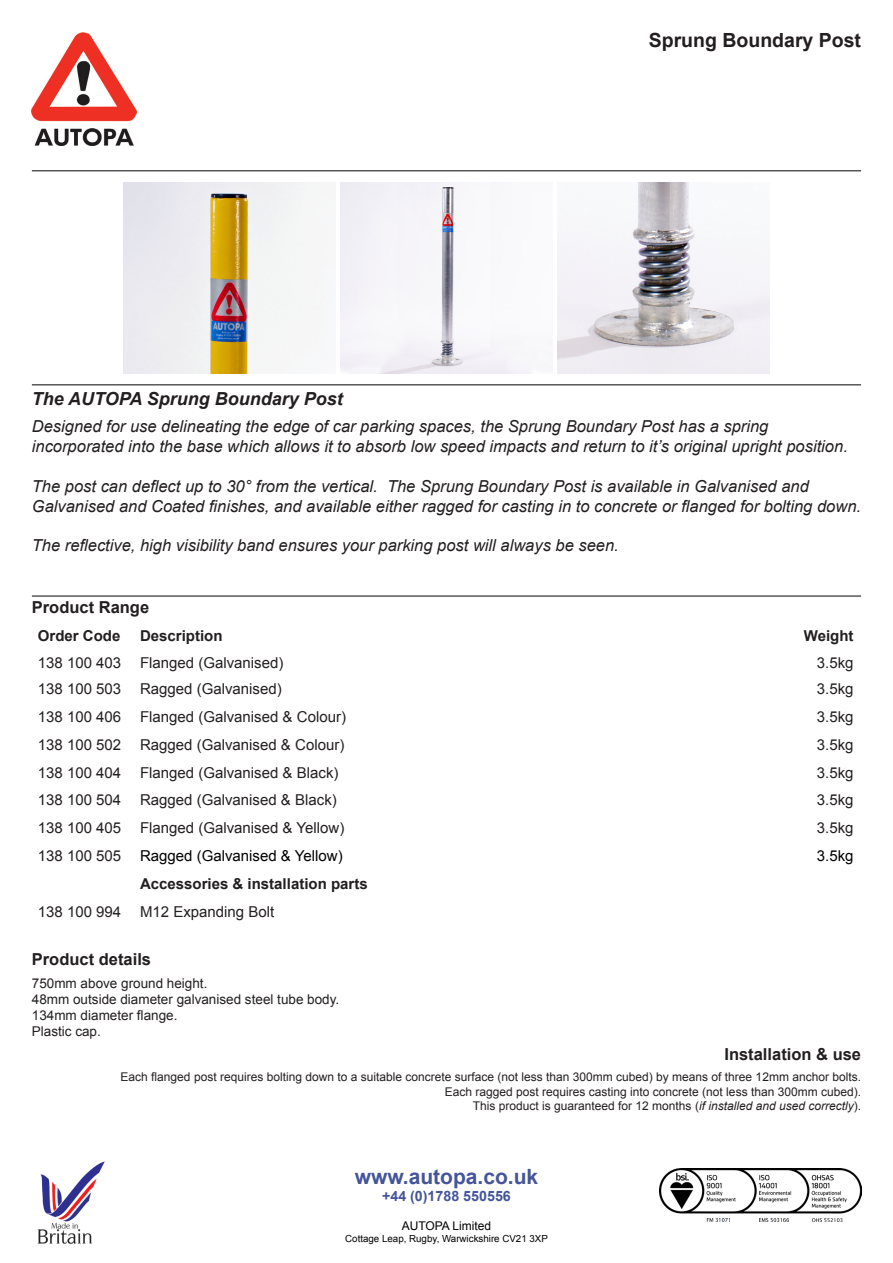
<style>
.page{position:relative;width:893px;height:1263px;background:#fff}
.page>*{position:absolute;margin:0;border:0;box-sizing:border-box;transform-origin:0 0}
.t1{font:700 21px "Arial";color:#44559a}
.t2{font:700 19.5px "Arial";color:#231f20}
.t3{font:italic 700 18px "Arial";color:#231f20}
.t4{font:italic 16.5px/19.8px "Arial";color:#231f20}
.t5{font:700 16.5px "Arial";color:#231f20}
.t6{font:15px "Arial";color:#231f20}
.t7{font:700 15px "Arial";color:#231f20}
.t8{font:15px "Arial";color:#000}
.t9{font:700 14.25px "Arial";color:#44559a}
.t10{font:13.5px "Arial";color:#231f20}
.t11{font:12px "Arial";color:#231f20}
.t12{font:12px "Arial";color:#000}
.t13{font:9.75px "Arial";color:#000}
.s1{font-style:italic}
</style>
<div class="page">
<img style="left:32px;top:33px;width:104px;height:112px">
<hr style="left:32px;top:170px;width:829px;height:1px;background:#231f20">
<hr style="left:32px;top:384px;width:829px;height:1px;background:#231f20">
<hr style="left:32px;top:595px;width:829px;height:2px;background:#231f20">
<img style="left:37px;top:1161px;width:68px;height:83px">
<img style="left:659px;top:1168px;width:202px;height:53px">
<img style="left:123px;top:182px;width:205px;height:192px">
<img style="left:340px;top:182px;width:212px;height:192px">
<img style="left:557px;top:182px;width:213px;height:191px">
<p class="t2" style="left:649px;top:27px;width:214px">Sprung Boundary Post</p>
<p class="t3" style="left:32px;top:387px;width:313px">The AUTOPA Sprung Boundary Post</p>
<p class="t4" style="left:32px;top:417px;width:817px">Designed for use delineating the edge of car parking spaces, the Sprung Boundary Post has a spring incorporated into the base which allows it to absorb low speed impacts and return to it’s original upright position.</p>
<p class="t4" style="left:32px;top:476px;width:831px">The post can deflect up to 30° from the vertical. The Sprung Boundary Post is available in Galvanised and<br>Galvanised and Coated finishes, and available either ragged for casting in to concrete or flanged for bolting down.</p>
<p class="t4" style="left:32px;top:536px;width:588px">The reflective, high visibility band ensures your parking post will always be seen.</p>
<p class="t5" style="left:32px;top:597px;width:119px">Product Range</p>
<p class="t7" style="left:38px;top:625px;width:84px">Order Code</p>
<p class="t7" style="left:140px;top:625px;width:84px">Description</p>
<p class="t7" style="left:804px;top:625px;width:51px">Weight</p>
<p class="t6" style="left:38px;top:653px;width:85px">138 100 403</p>
<p class="t6" style="left:140px;top:653px;width:145px">Flanged (Galvanised)</p>
<p class="t6" style="left:817px;top:653px;width:38px">3.5kg</p>
<p class="t6" style="left:38px;top:679px;width:85px">138 100 503</p>
<p class="t6" style="left:140px;top:679px;width:143px">Ragged (Galvanised)</p>
<p class="t6" style="left:817px;top:679px;width:38px">3.5kg</p>
<p class="t6" style="left:38px;top:707px;width:85px">138 100 406</p>
<p class="t6" style="left:140px;top:707px;width:207px">Flanged (Galvanised &amp; Colour)</p>
<p class="t6" style="left:817px;top:707px;width:38px">3.5kg</p>
<p class="t6" style="left:38px;top:735px;width:85px">138 100 502</p>
<p class="t6" style="left:140px;top:735px;width:206px">Ragged (Galvanised &amp; Colour)</p>
<p class="t6" style="left:817px;top:735px;width:38px">3.5kg</p>
<p class="t6" style="left:38px;top:763px;width:85px">138 100 404</p>
<p class="t6" style="left:140px;top:763px;width:200px">Flanged (Galvanised &amp; Black)</p>
<p class="t6" style="left:817px;top:763px;width:38px">3.5kg</p>
<p class="t6" style="left:38px;top:790px;width:85px">138 100 504</p>
<p class="t6" style="left:140px;top:790px;width:198px">Ragged (Galvanised &amp; Black)</p>
<p class="t6" style="left:817px;top:790px;width:38px">3.5kg</p>
<p class="t6" style="left:38px;top:818px;width:85px">138 100 405</p>
<p class="t6" style="left:140px;top:818px;width:206px">Flanged (Galvanised &amp; Yellow)</p>
<p class="t6" style="left:817px;top:818px;width:38px">3.5kg</p>
<p class="t6" style="left:38px;top:846px;width:85px">138 100 505</p>
<p class="t8" style="left:140px;top:846px;width:204px">Ragged (Galvanised &amp; Yellow)</p>
<p class="t8" style="left:817px;top:846px;width:38px">3.5kg</p>
<p class="t7" style="left:140px;top:873px;width:229px">Accessories &amp; installation parts</p>
<p class="t6" style="left:38px;top:901px;width:85px">138 100 994</p>
<p class="t6" style="left:140px;top:901px;width:136px">M12 Expanding Bolt</p>
<p class="t5" style="left:32px;top:948px;width:121px">Product details</p>
<p class="t10" style="left:32px;top:974px;width:177px">750mm above ground height.</p>
<p class="t10" style="left:32px;top:990px;width:309px">48mm outside diameter galvanised steel tube body.</p>
<p class="t10" style="left:32px;top:1006px;width:147px">134mm diameter flange.</p>
<p class="t10" style="left:32px;top:1022px;width:71px">Plastic cap.</p>
<p class="t5" style="left:724px;top:1043px;width:138px">Installation &amp; use</p>
<p class="t11" style="left:121px;top:1069px;width:742px">Each flanged post requires bolting down to a suitable concrete surface (not less than 300mm cubed) by means of three 12mm anchor bolts.</p>
<p class="t11" style="left:445px;top:1084px;width:418px">Each ragged post requires casting into concrete (not less than 300mm cubed).</p>
<p class="t11" style="left:473px;top:1098px;width:390px">This product is guaranteed for 12 months (<span class="s1">if installed and used correctly</span>).</p>
<p class="t1" style="left:355px;top:1163px;width:185px">www.autopa.co.uk</p>
<p class="t9" style="left:382px;top:1187px;width:130px">+44 (0)1788 550556</p>
<p class="t12" style="left:402px;top:1218px;width:91px">AUTOPA Limited</p>
<p class="t13" style="left:345px;top:1232px;width:204px">Cottage Leap, Rugby, Warwickshire CV21 3XP</p>
</div>
